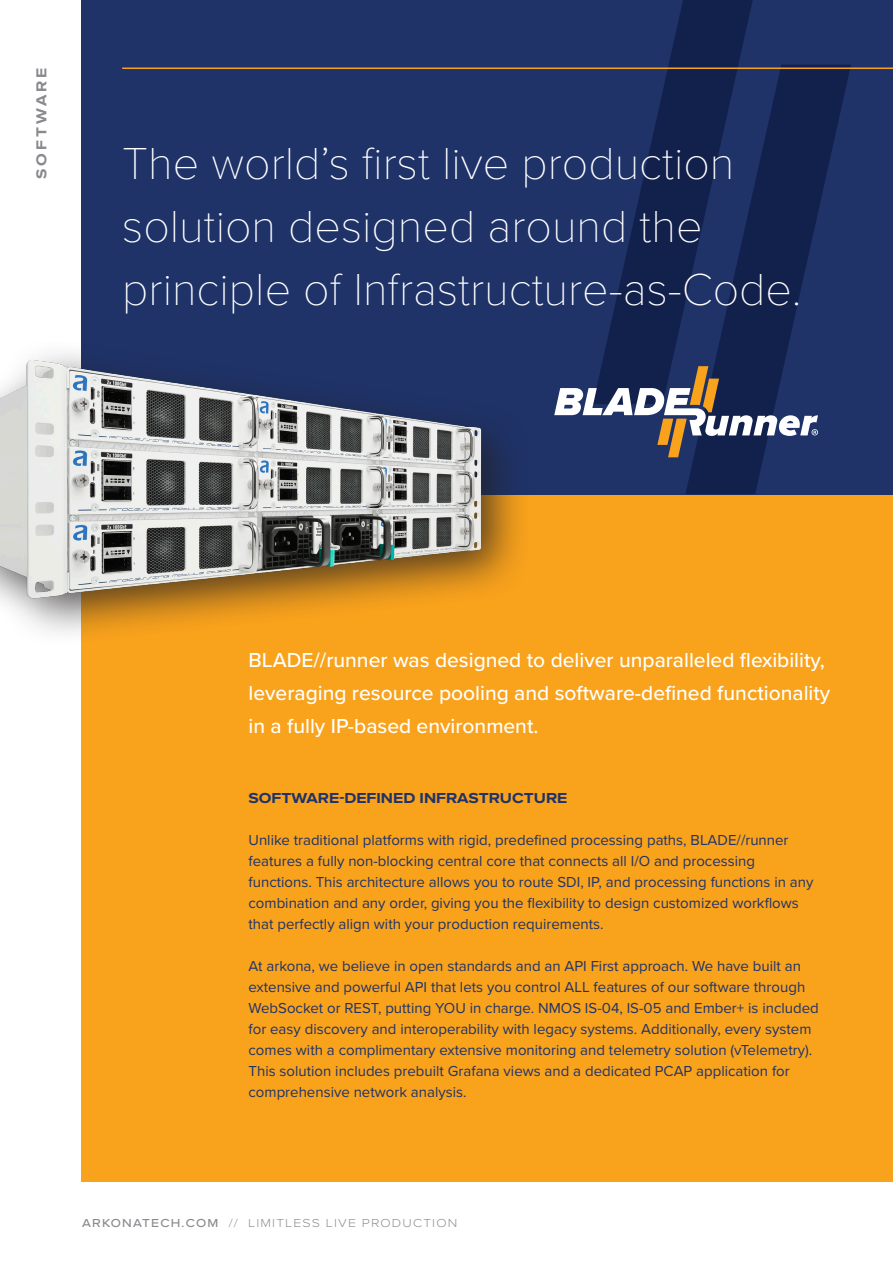
<style>
.page{position:relative;width:893px;height:1263px;background:#fff}
.page>*{position:absolute;margin:0;border:0;box-sizing:border-box;transform-origin:0 0}
.t1{font:100 46.5px/63px "Proxima Nova T";color:#fff}
.t2{font:500 21px/33px "Proxima Nova";color:#fff}
.t3{font:15px/21px "Proxima Nova";color:#1f3369}
.t4{font:700 15px "Proxima Nova Wide";color:#1f3369}
.t5{font:700 15px "Proxima Nova Wide";letter-spacing:.2em;color:#898a8e}
.t6{font:300 12px "Proxima Nova Wide";letter-spacing:.1em;color:#898a8e}
.s1{font-weight:500}
</style>
<div class="page">
<div style="left:81px;top:0;width:812px;height:1182px;background:#f9a21c"></div>
<div style="left:81px;top:0;width:812px;height:494px;background:#1f3369"></div>
<svg style="left:685px;top:65px;width:166px;height:429px;fill:#12204c"></svg>
<svg style="left:593px;top:0;width:165px;height:366px"></svg>
<div style="left:0;top:338px;width:531px;height:309px;background:#231f20;opacity:.75"></div>
<img style="left:0;top:348px;width:506px;height:261px">
<hr style="left:122px;top:68px;width:771px;height:1px;background:#f9a21c">
<svg style="left:554px;top:366px;width:264px;height:91px"></svg>
<p class="t5" style="left:30px;top:179px;width:113px;rotate:-90deg">SOFTWARE</p>
<p class="t1" style="left:122px;top:129px;width:681px">The world’s first live production solution designed around the principle of Infrastructure-as-Code.</p>
<p class="t2" style="left:249px;top:643px;width:583px">BLADE//runner was designed to deliver unparalleled flexibility, leveraging resource pooling and software-defined functionality in a fully IP-based environment.</p>
<p class="t4" style="left:249px;top:786px;width:320px">SOFTWARE-DEFINED INFRASTRUCTURE</p>
<p class="t3" style="left:249px;top:828px;width:566px">Unlike traditional platforms with rigid, predefined processing paths, BLADE//runner features a fully non-blocking central core that connects all I/O and processing functions. This architecture allows you to route SDI, IP, and processing functions in any combination and any order, giving you the flexibility to design customized workflows that perfectly align with your production requirements.</p>
<p class="t3" style="left:249px;top:954px;width:572px">At arkona, we believe in open standards and an API First approach. We have built an extensive and powerful API that lets you control ALL features of our software through WebSocket or REST, putting YOU in charge. NMOS IS-04, IS-05 and Ember+ is included for easy discovery and interoperability with legacy systems. Additionally, every system comes with a complimentary extensive monitoring and telemetry solution (vTelemetry).<br>This solution includes prebuilt Grafana views and a dedicated PCAP application for comprehensive network analysis.</p>
<p class="t6" style="left:82px;top:1214px;width:377px"><span class="s1">ARKONATECH.COM</span> // LIMITLESS LIVE PRODUCTION</p>
</div>
